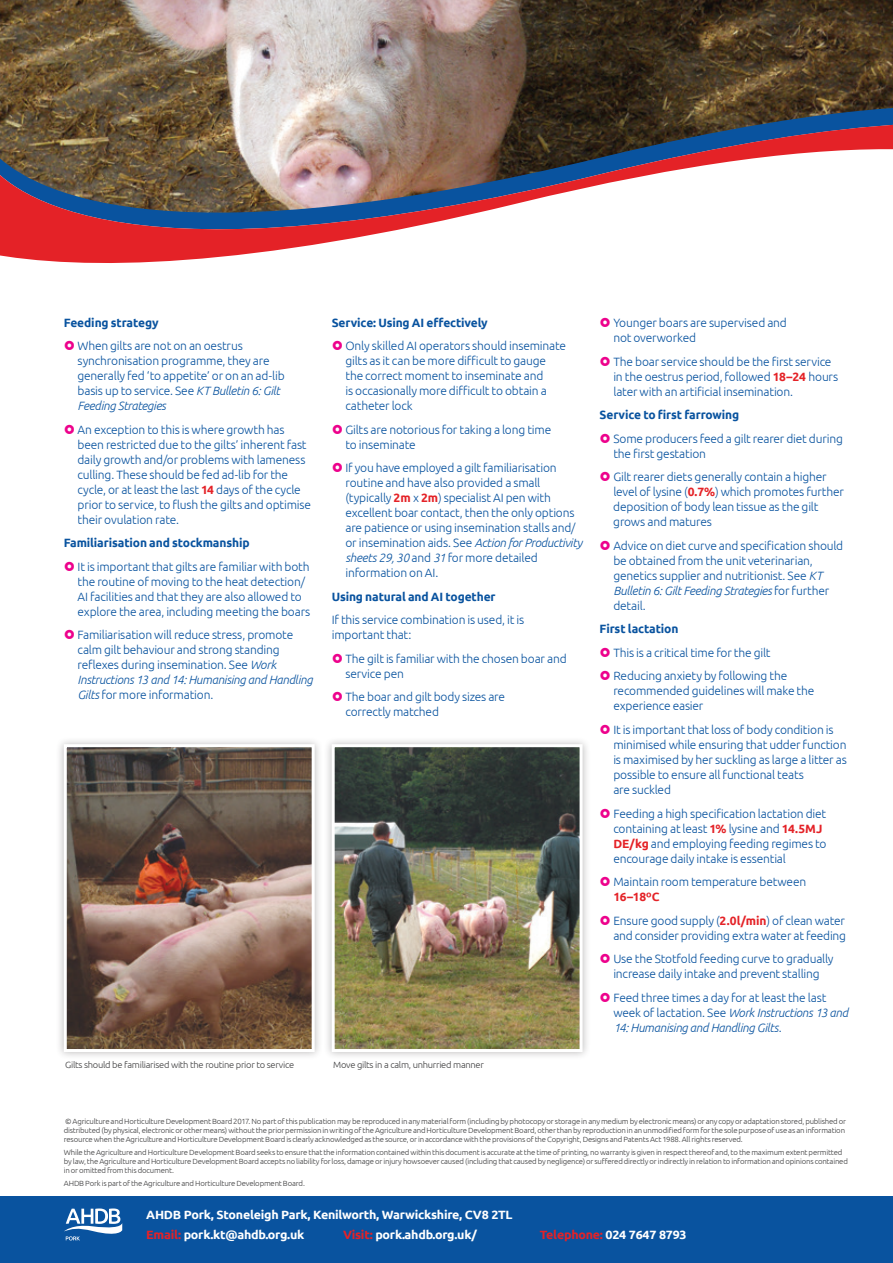
<style>
.page{position:relative;width:893px;height:1263px;background:#fff}
.page>*{position:absolute;margin:0;border:0;box-sizing:border-box;transform-origin:0 0}
.t1{font:300 12px/15px "Ubuntu";letter-spacing:-.015em;color:#09539f}
.t2{font:700 12px "Ubuntu";letter-spacing:-.01em;color:#09539f}
.t3{font:700 12px "Ubuntu";letter-spacing:-.02em;color:#fff;scale:1.04 1}
.t4{font:italic 300 12px/15px "Ubuntu";letter-spacing:-.025em;color:#09539f}
.t5{font:300 9px "Ubuntu";letter-spacing:-.03em;color:#3e3e3f;scale:1.04 1}
.t6{font:300 7.5px/9px "Ubuntu";letter-spacing:-.025em;color:#3e3e3f;scale:1.04 1}
.s1{font-style:italic}
.s2{font-weight:700;color:#e42227}
.s3{font-style:normal}
.s4{color:#e42227}
</style>
<div class="page">
<div style="left:0;top:1196px;width:893px;height:67px;background:#09539f"></div>
<svg style="left:64px;top:1208px;width:58px;height:32px"></svg>
<div style="left:56px;top:736px;width:267px;height:324px;background:#231f20;opacity:.3"></div>
<img style="left:68px;top:748px;width:243px;height:300px">
<div style="left:64px;top:744px;width:251px;height:308px;border:3px solid #fff"></div>
<div style="left:323px;top:736px;width:268px;height:324px;background:#231f20;opacity:.3"></div>
<img style="left:336px;top:748px;width:243px;height:300px">
<div style="left:332px;top:744px;width:251px;height:308px;border:3px solid #fff"></div>
<svg style="left:0;top:214px;width:472px;height:49px;fill:#e42227"></svg>
<img style="left:0;top:0;width:893px;height:214px">
<p class="t2" style="left:64px;top:315px;width:96px">Feeding strategy</p>
<p class="t1" style="left:78px;top:338px;width:209px">When gilts are not on an oestrus synchronisation programme, they are generally fed ‘to appetite’ or on an ad-lib basis up to service. See <span class="s1">KT Bulletin 6: Gilt Feeding Strategies</span></p>
<p class="t1" style="left:78px;top:422px;width:235px">An exception to this is where growth has been restricted due to the gilts’ inherent fast daily growth and/or problems with lameness culling. These should be fed ad-lib for the cycle, or at least the last <span class="s2">14</span> days of the cycle prior to service, to flush the gilts and optimise their ovulation rate.</p>
<p class="t2" style="left:64px;top:536px;width:187px">Familiarisation and stockmanship</p>
<p class="t1" style="left:78px;top:559px;width:234px">It is important that gilts are familiar with both the routine of moving to the heat detection/ AI facilities and that they are also allowed to explore the area, including meeting the boars</p>
<p class="t1" style="left:78px;top:627px;width:237px">Familiarisation will reduce stress, promote calm gilt behaviour and strong standing reflexes during insemination. See <span class="s1">Work Instructions 13 and 14: Humanising and Handling Gilts</span> for more information.</p>
<p class="t2" style="left:332px;top:315px;width:158px">Service: Using AI effectively</p>
<p class="t1" style="left:345px;top:338px;width:222px">Only skilled AI operators should inseminate gilts as it can be more difficult to gauge the correct moment to inseminate and<br>is occasionally more difficult to obtain a catheter lock</p>
<p class="t1" style="left:345px;top:422px;width:207px">Gilts are notorious for taking a long time to inseminate</p>
<p class="t1" style="left:345px;top:460px;width:238px">If you have employed a gilt familiarisation routine and have also provided a small (typically <span class="s2">2m</span> x <span class="s2">2m</span>) specialist AI pen with excellent boar contact, then the only options are patience or using insemination stalls and/ or insemination aids. See <span class="s1">Action for Productivity sheets 29, 30</span> and <span class="s1">31</span> for more detailed information on AI.</p>
<p class="t2" style="left:332px;top:589px;width:165px">Using natural and AI together</p>
<p class="t1" style="left:332px;top:612px;width:194px">If this service combination is used, it is important that:</p>
<p class="t1" style="left:345px;top:651px;width:223px">The gilt is familiar with the chosen boar and service pen</p>
<p class="t1" style="left:345px;top:689px;width:161px">The boar and gilt body sizes are correctly matched</p>
<p class="t5" style="left:65px;top:1059px;width:222px">Gilts should be familiarised with the routine prior to service</p>
<p class="t5" style="left:333px;top:1059px;width:146px">Move gilts in a calm, unhurried manner</p>
<p class="t1" style="left:613px;top:315px;width:175px">Younger boars are supervised and not overworked</p>
<p class="t1" style="left:613px;top:354px;width:226px">The boar service should be the first service in the oestrus period, followed <span class="s2">18–24</span> hours later with an artificial insemination.</p>
<p class="t2" style="left:600px;top:408px;width:141px">Service to first farrowing</p>
<p class="t1" style="left:613px;top:431px;width:231px">Some producers feed a gilt rearer diet during the first gestation</p>
<p class="t1" style="left:613px;top:469px;width:232px">Gilt rearer diets generally contain a higher level of lysine (<span class="s2">0.7%</span>) which promotes further deposition of body lean tissue as the gilt grows and matures</p>
<p class="t1" style="left:613px;top:538px;width:231px">Advice on diet curve and specification should be obtained from the unit veterinarian, genetics supplier and nutritionist. See <span class="s1">KT Bulletin 6: Gilt Feeding Strategies</span> for further detail.</p>
<p class="t2" style="left:600px;top:622px;width:80px">First lactation</p>
<p class="t1" style="left:613px;top:641px;width:175px;line-height:23.5px">This is a critical time for the gilt<br>Reducing anxiety by following the</p>
<p class="t1" style="left:613px;top:683px;width:203px">recommended guidelines will make the experience easier</p>
<p class="t1" style="left:613px;top:722px;width:235px">It is important that loss of body condition is minimised while ensuring that udder function is maximised by her suckling as large a litter as possible to ensure all functional teats<br>are suckled</p>
<p class="t1" style="left:613px;top:805px;width:215px">Feeding a high specification lactation diet containing at least <span class="s2">1%</span> lysine and <span class="s2">14.5MJ DE/kg</span> and employing feeding regimes to encourage daily intake is essential</p>
<p class="t1" style="left:613px;top:874px;width:194px">Maintain room temperature between</p>
<p class="t1" style="left:613px;top:885px;width:233px;line-height:23.5px"><span class="s2">16–18ºC<br></span>Ensure good supply (<span class="s2">2.0l/min</span>) of clean water</p>
<p class="t1" style="left:613px;top:923px;width:234px;line-height:23.5px">and consider providing extra water at feeding<br>Use the Stotfold feeding curve to gradually</p>
<p class="t1" style="left:613px;top:962px;width:215px;line-height:23.5px">increase daily intake and prevent stalling<br>Feed three times a day for at least the last</p>
<p class="t4" style="left:613px;top:1004px;width:237px"><span class="s3">week of lactation. See</span> Work Instructions 13 and<br>14: Humanising and Handling Gilts<span class="s3">.</span></p>
<p class="t6" style="left:64px;top:1116px;width:754px">© Agriculture and Horticulture Development Board 2017. No part of this publication may be reproduced in any material form (including by photocopy or storage in any medium by electronic means) or any copy or adaptation stored, published or distributed (by physical, electronic or other means) without the prior permission in writing of the Agriculture and Horticulture Development Board, other than by reproduction in an unmodified form for the sole purpose of use as an information resource when the Agriculture and Horticulture Development Board is clearly acknowledged as the source, or in accordance with the provisions of the Copyright, Designs and Patents Act 1988. All rights reserved.</p>
<p class="t6" style="left:64px;top:1148px;width:755px">While the Agriculture and Horticulture Development Board seeks to ensure that the information contained within this document is accurate at the time of printing, no warranty is given in respect thereof and, to the maximum extent permitted by law, the Agriculture and Horticulture Development Board accepts no liability for loss, damage or injury howsoever caused (including that caused by negligence) or suffered directly or indirectly in relation to information and opinions contained in or omitted from this document.</p>
<p class="t6" style="left:64px;top:1179px;width:233px">AHDB Pork is part of the Agriculture and Horticulture Development Board.</p>
<p class="t3" style="left:146px;top:1207px;width:354px">AHDB Pork, Stoneleigh Park, Kenilworth, Warwickshire, CV8 2TL</p>
<p class="t3" style="left:146px;top:1227px;width:154px"><span class="s4">Email:</span> pork.kt@ahdb.org.uk</p>
<p class="t3" style="left:343px;top:1227px;width:130px"><span class="s4">Visit:</span> pork.ahdb.org.uk/</p>
<p class="t3" style="left:540px;top:1227px;width:143px"><span class="s4">Telephone:</span> 024 7647 8793</p>
</div>
